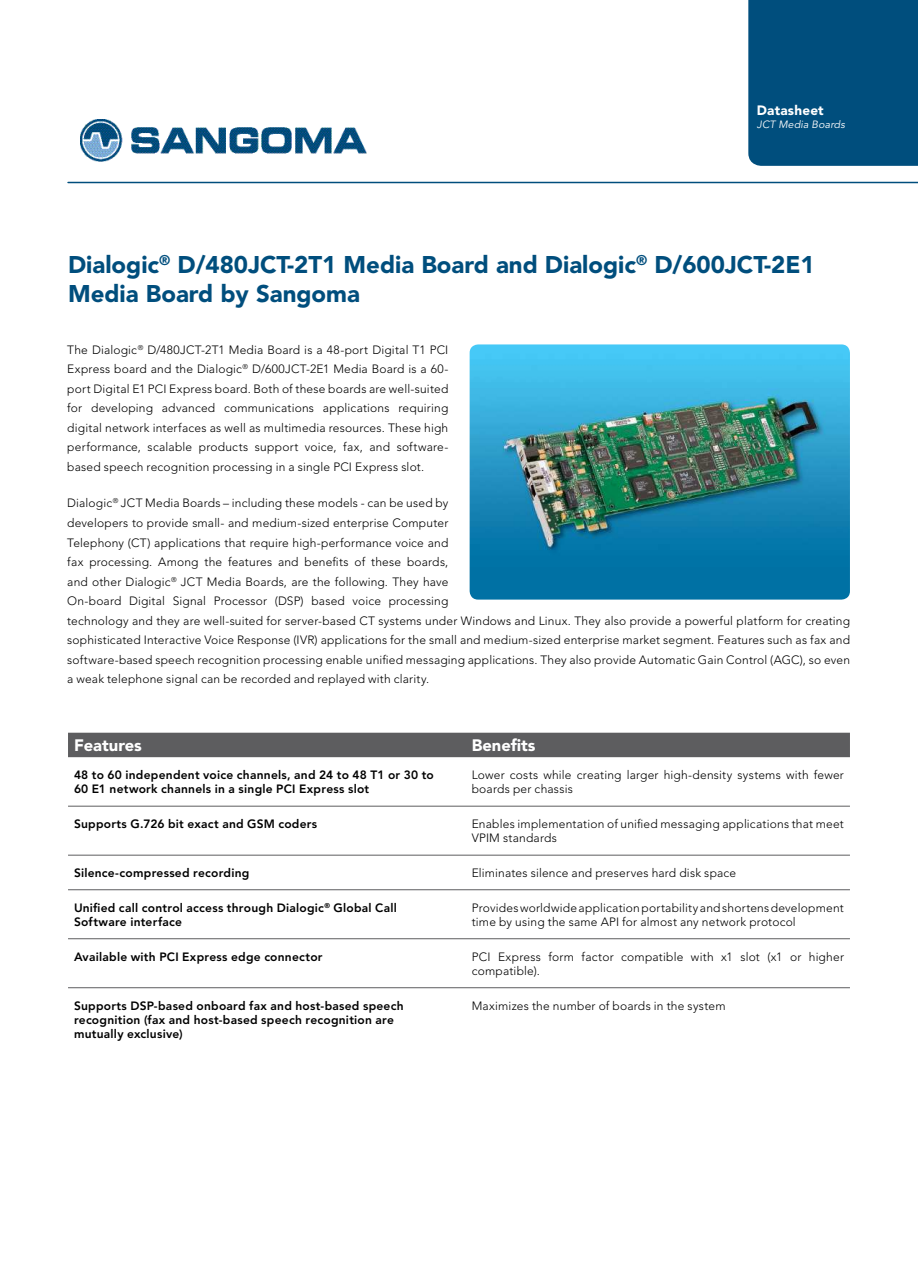
<style>
.page{position:relative;width:918px;height:1263px;background:#fff}
.page>*{position:absolute;margin:0;border:0;box-sizing:border-box;transform-origin:0 0}
.t1{font:900 24px/28.8px "Avenir LT Std";color:#004e7d}
.t2{font:900 16.5px "Avenir LT Std";color:#fff}
.t3{font:900 13.5px "Avenir LT Std";letter-spacing:.015em;color:#fff}
.t4{font:300 12px/19.5px "Avenir LT Std";letter-spacing:.015em;color:#000}
.t5{font:800 12px/14.4px "Avenir LT Std";letter-spacing:.02em;color:#000}
.t6{font:italic 10.5px "Avenir LT Std";letter-spacing:.015em;color:#fff}
</style>
<div class="page">
<div style="left:748px;top:0;width:170px;height:166px;background:#004e7d"></div>
<img style="left:470px;top:344px;width:380px;height:256px">
<img style="left:81px;top:120px;width:285px;height:42px">
<hr style="left:68px;top:182px;width:850px;height:1px;background:#004e7d">
<div style="left:68px;top:733px;width:782px;height:24px;background:#5d5d5f"></div>
<hr style="left:68px;top:806px;width:391px;height:1px;background:#5d5d5f">
<hr style="left:459px;top:806px;width:391px;height:1px;background:#5d5d5f">
<hr style="left:68px;top:855px;width:391px;height:1px;background:#5d5d5f">
<hr style="left:459px;top:855px;width:391px;height:1px;background:#5d5d5f">
<hr style="left:68px;top:889px;width:391px;height:1px;background:#5d5d5f">
<hr style="left:459px;top:889px;width:391px;height:1px;background:#5d5d5f">
<hr style="left:68px;top:938px;width:391px;height:1px;background:#5d5d5f">
<hr style="left:459px;top:938px;width:391px;height:1px;background:#5d5d5f">
<hr style="left:68px;top:987px;width:391px;height:1px;background:#5d5d5f">
<hr style="left:459px;top:987px;width:391px;height:1px;background:#5d5d5f">
<p class="t3" style="left:757px;top:103px;width:68px">Datasheet</p>
<p class="t6" style="left:757px;top:118px;width:90px">JCT Media Boards</p>
<h1 class="t1" style="left:68px;top:252px;width:748px">Dialogic<sup>®</sup> D/480JCT-2T1 Media Board and Dialogic<sup>®</sup> D/600JCT-2E1<br>Media Board by Sangoma</h1>
<p class="t4" style="left:67px;top:341px;width:383px;text-align:justify">The Dialogic<sup>®</sup> D/480JCT-2T1 Media Board is a 48-port Digital T1 PCI Express board and the Dialogic<sup>®</sup> D/600JCT-2E1 Media Board is a 60- port Digital E1 PCI Express board. Both of these boards are well-suited for developing advanced communications applications requiring digital network interfaces as well as multimedia resources. These high performance, scalable products support voice, fax, and software&shy;based speech recognition processing in a single PCI Express slot.</p>
<p class="t4" style="left:67px;top:494px;width:784px">Dialogic<sup>®</sup> JCT Media Boards – including these models - can be used by<br>developers to provide small- and medium-sized enterprise Computer<br>Telephony (CT) applications that require high-performance voice and<br>fax processing. Among the features and benefits of these boards,<br>and other Dialogic<sup>®</sup> JCT Media Boards, are the following. They have<br>On-board Digital Signal Processor (DSP) based voice processing<br>technology and they are well-suited for server-based CT systems under Windows and Linux. They also provide a powerful platform for creating sophisticated Interactive Voice Response (IVR) applications for the small and medium-sized enterprise market segment. Features such as fax and software-based speech recognition processing enable unified messaging applications. They also provide Automatic Gain Control (AGC), so even a weak telephone signal can be recorded and replayed with clarity.</p>
<h2 class="t2" style="left:74px;top:738px;width:69px">Features</h2>
<h2 class="t2" style="left:472px;top:738px;width:65px">Benefits</h2>
<p class="t5" style="left:74px;top:769px;width:361px">48 to 60 independent voice channels, and 24 to 48 T1 or 30 to<br>60 E1 network channels in a single PCI Express slot</p>
<p class="t4" style="left:472px;top:769px;width:374px;line-height:14.4px">Lower costs while creating larger high-density systems with fewer boards per chassis</p>
<p class="t5" style="left:74px;top:818px;width:245px">Supports G.726 bit exact and GSM coders</p>
<p class="t4" style="left:472px;top:818px;width:374px;line-height:14.4px">Enables implementation of unified messaging applications that meet<br>VPIM standards</p>
<p class="t5" style="left:74px;top:867px;width:177px">Silence-compressed recording</p>
<p class="t4" style="left:472px;top:864px;width:266px">Eliminates silence and preserves hard disk space</p>
<p class="t5" style="left:74px;top:901px;width:325px">Unified call control access through Dialogic<sup>®</sup> Global Call<br>Software interface</p>
<p class="t4" style="left:472px;top:901px;width:374px;line-height:14.4px">Provides worldwide application portability and shortens development time by using the same API for almost any network protocol</p>
<p class="t5" style="left:74px;top:950px;width:250px">Available with PCI Express edge connector</p>
<p class="t4" style="left:472px;top:950px;width:374px;line-height:14.4px">PCI Express form factor compatible with x1 slot (x1 or higher compatible).</p>
<p class="t5" style="left:74px;top:999px;width:331px">Supports DSP-based onboard fax and host-based speech recognition (fax and host-based speech recognition are mutually exclusive)</p>
<p class="t4" style="left:472px;top:997px;width:255px">Maximizes the number of boards in the system</p>
</div>
